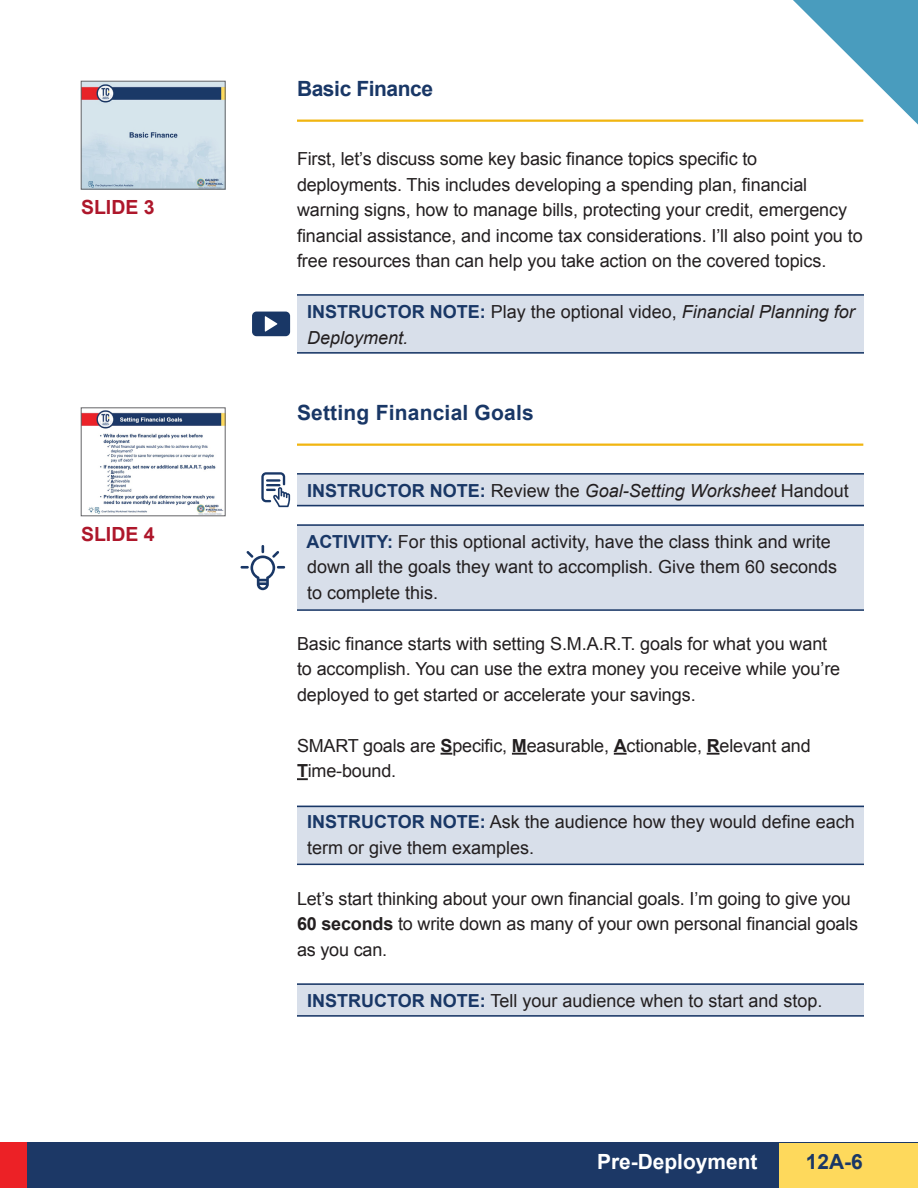
<style>
.page{position:relative;width:918px;height:1188px;background:#fff}
.page>*{position:absolute;margin:0;border:0;box-sizing:border-box;transform-origin:0 0}
.COPY{font:700 21px "Arial";letter-spacing:.01em;color:#193766}
.COPY-2{font:700 21px "Arial";letter-spacing:-.02em;color:#193766}
.t1{font:700 20.85px "Arial";color:#fff}
.t2{font:700 20.85px "Arial";color:#193766}
.t3{font:700 19.5px "Arial";color:#ae172b}
.COPY-3{font:18px/25.5px "Arial";letter-spacing:-.005em;color:#231f20}
.COPY-4{font:italic 18px/25.5px "Arial";color:#231f20}
.s1{font-weight:700;font-style:normal;color:#193766}
.s2{font-style:normal}
.s3{font-weight:700;color:#193766}
.s4{font-weight:700}
</style>
<div class="page">
<div style="left:0;top:1143px;width:918px;height:45px;background:#1c3866"></div>
<div style="left:779px;top:1143px;width:139px;height:45px;background:#fed95c"></div>
<svg style="left:782px;top:0;width:136px;height:125px"></svg>
<div style="left:0;top:1143px;width:27px;height:45px;background:#ec2126"></div>
<div style="left:297px;top:473px;width:567px;height:33px;background:#d8dfea"></div>
<hr style="left:297px;top:473px;width:567px;height:2px;background:#193766">
<hr style="left:297px;top:505px;width:567px;height:1px;background:#193766">
<div style="left:297px;top:983px;width:567px;height:34px;background:#d8dfea"></div>
<hr style="left:297px;top:983px;width:567px;height:2px;background:#193766">
<hr style="left:297px;top:1015px;width:567px;height:2px;background:#193766">
<div style="left:297px;top:806px;width:567px;height:59px;background:#d8dfea"></div>
<hr style="left:297px;top:806px;width:567px;height:1px;background:#193766">
<hr style="left:297px;top:864px;width:567px;height:1px;background:#193766">
<div style="left:297px;top:525px;width:567px;height:86px;background:#d8dfea"></div>
<hr style="left:297px;top:524px;width:567px;height:2px;background:#193766">
<hr style="left:297px;top:609px;width:567px;height:2px;background:#193766">
<div style="left:297px;top:294px;width:567px;height:60px;background:#d8dfea"></div>
<hr style="left:297px;top:294px;width:567px;height:2px;background:#193766">
<hr style="left:297px;top:352px;width:567px;height:2px;background:#193766">
<div style="left:252px;top:312px;width:38px;height:24px;background:#193766;border-radius:4px"></div>
<svg style="left:265px;top:316px;width:13px;height:16px"></svg>
<img style="left:83px;top:83px;width:140px;height:104px">
<div style="left:81px;top:81px;width:144px;height:108px;border:1px solid #636366"></div>
<img style="left:83px;top:410px;width:140px;height:104px">
<div style="left:81px;top:408px;width:144px;height:108px;border:1px solid #636366"></div>
<svg style="left:441px;top:753px;width:11px;height:2px"></svg>
<svg style="left:512px;top:753px;width:15px;height:2px"></svg>
<svg style="left:614px;top:753px;width:13px;height:2px"></svg>
<svg style="left:707px;top:753px;width:13px;height:2px"></svg>
<svg style="left:297px;top:778px;width:11px;height:2px"></svg>
<hr style="left:297px;top:120px;width:566px;height:2px;background:#f1b510">
<hr style="left:297px;top:444px;width:566px;height:2px;background:#f1b510">
<svg style="left:241px;top:545px;width:44px;height:45px"></svg>
<svg style="left:261px;top:472px;width:29px;height:35px"></svg>
<p class="t3" style="left:81px;top:194px;width:75px">SLIDE 3</p>
<p class="t3" style="left:81px;top:521px;width:75px">SLIDE 4</p>
<p class="COPY-2" style="left:297px;top:75px;width:138px">Basic Finance</p>
<p class="COPY-3" style="left:297px;top:146px;width:567px">First, let’s discuss some key basic finance topics specific to deployments. This includes developing a spending plan, financial warning signs, how to manage bills, protecting your credit, emergency financial assistance, and income tax considerations. I’ll also point you to free resources than can help you take action on the covered topics.</p>
<p class="COPY-4" style="left:307px;top:299px;width:549px"><span class="s1">INSTRUCTOR NOTE:</span> <span class="s2">Play the optional video,</span> Financial Planning for<br>Deployment.</p>
<p class="COPY" style="left:297px;top:399px;width:238px">Setting Financial Goals</p>
<p class="COPY-4" style="left:307px;top:478px;width:543px"><span class="s1">INSTRUCTOR NOTE:</span> <span class="s2">Review the</span> Goal-Setting Worksheet <span class="s2">Handout</span></p>
<p class="COPY-3" style="left:306px;top:529px;width:532px"><span class="s3">ACTIVITY:</span> For this optional activity, have the class think and write down all the goals they want to accomplish. Give them 60 seconds to complete this.</p>
<p class="COPY-3" style="left:297px;top:631px;width:545px">Basic finance starts with setting S.M.A.R.T. goals for what you want to accomplish. You can use the extra money you receive while you’re deployed to get started or accelerate your savings.</p>
<p class="COPY-3" style="left:297px;top:733px;width:515px">SMART goals are <span class="s4">S</span>pecific, <span class="s4">M</span>easurable, <span class="s4">A</span>ctionable, <span class="s4">R</span>elevant and<br><span class="s4">T</span>ime-bound.</p>
<p class="COPY-3" style="left:307px;top:809px;width:549px"><span class="s3">INSTRUCTOR NOTE:</span> Ask the audience how they would define each term or give them examples.</p>
<p class="COPY-3" style="left:297px;top:886px;width:563px">Let’s start thinking about your own financial goals. I’m going to give you<br><span class="s4">60 seconds</span> to write down as many of your own personal financial goals as you can.</p>
<p class="COPY-3" style="left:307px;top:988px;width:517px"><span class="s3">INSTRUCTOR NOTE:</span> Tell your audience when to start and stop.</p>
<p class="t1" style="left:597px;top:1148px;width:162px">Pre-Deployment</p>
<p class="t2" style="left:806px;top:1148px;width:58px">12A-6</p>
</div>
